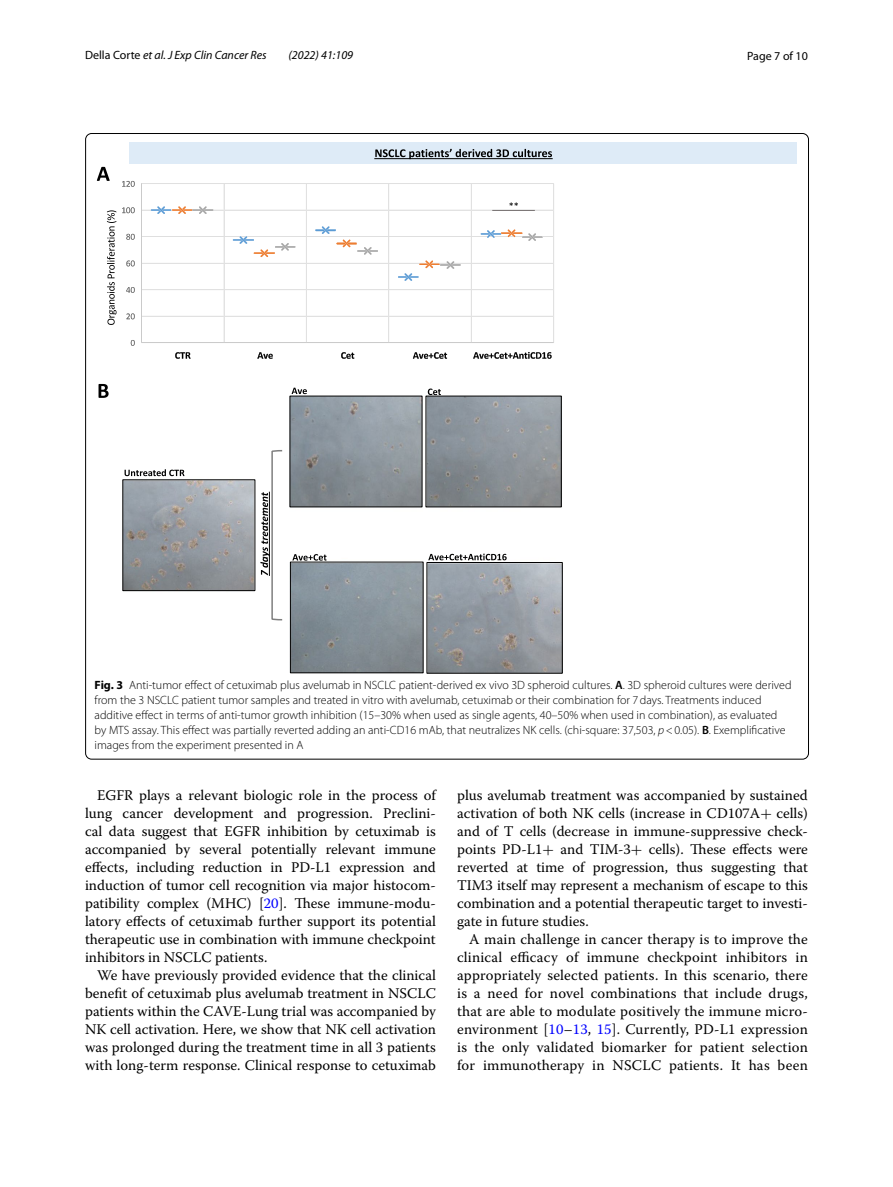
<style>
.page{position:relative;width:893px;height:1187px;background:#fff}
.page>*{position:absolute;margin:0;border:0;box-sizing:border-box;transform-origin:0 0}
.t1{font:14.7px/18px "Warnock Pro";color:#000;text-align:justify}
.t2{font:300 12px/15px "Myriad Pro";color:#000}
.t3{font:italic 12px "Myriad Pro";color:#000}
.t4{font:12px "Myriad Pro";color:#000}
.s1{font-style:normal}
.s2{font-weight:700}
.s3{font-weight:600}
.s4{font-style:italic}
.s5{color:#00f}
.s6{font-family:"MTSY"}
</style>
<div class="page">
<svg style="left:122px;top:395px;width:441px;height:278px"></svg>
<div style="left:130px;top:142px;width:667px;height:22px;background:#deebf7"></div>
<svg style="left:175px;top:352px;width:377px;height:7px"></svg>
<svg style="left:125px;top:469px;width:59px;height:7px"></svg>
<svg style="left:260px;top:449px;width:24px;height:172px"></svg>
<svg style="left:292px;top:387px;width:15px;height:7px"></svg>
<svg style="left:428px;top:388px;width:13px;height:7px"></svg>
<svg style="left:292px;top:554px;width:35px;height:6px"></svg>
<svg style="left:428px;top:553px;width:79px;height:7px"></svg>
<svg style="left:374px;top:149px;width:179px;height:10px"></svg>
<svg style="left:97px;top:167px;width:38px;height:179px"></svg>
<svg style="left:99px;top:384px;width:10px;height:14px"></svg>
<svg style="left:141px;top:183px;width:413px;height:160px"></svg>
<p class="t3" style="left:85px;top:48px;width:183px"><span class="s1">Della Corte</span> et al. J Exp Clin Cancer Res</p>
<p class="t3" style="left:288px;top:48px;width:66px">(2022) 41:109</p>
<p class="t4" style="left:747px;top:48px;width:62px">Page 7 of 10</p>
<p class="t2" style="left:95px;top:677px;width:698px"><span class="s2">Fig. 3</span> Anti-tumor effect of cetuximab plus avelumab in NSCLC patient-derived ex vivo 3D spheroid cultures. <span class="s3">A</span>. 3D spheroid cultures were derived from the 3 NSCLC patient tumor samples and treated in vitro with avelumab, cetuximab or their combination for 7days. Treatments induced additive effect in terms of anti-tumor growth inhibition (15–30% when used as single agents, 40–50% when used in combination), as evaluated by MTS assay. This effect was partially reverted adding an anti-CD16 mAb, that neutralizes NK cells. (chi-square: 37,503, <span class="s4">p</span>&lt;0.05). <span class="s3">B</span>. Exemplificative images from the experiment presented in A</p>
<p class="t1" style="left:85px;top:785px;width:352px;text-indent:12px">EGFR plays a relevant biologic role in the process of lung cancer development and progression. Preclini&shy;cal data suggest that EGFR inhibition by cetuximab is accompanied by several potentially relevant immune effects, including reduction in PD-L1 expression and induction of tumor cell recognition via major histocom&shy;patibility complex (MHC) [<span class="s5">20</span>]. These immune-modu&shy;latory effects of cetuximab further support its potential therapeutic use in combination with immune checkpoint inhibitors in NSCLC patients.</p>
<p class="t1" style="left:85px;top:965px;width:352px;text-indent:12px">We have previously provided evidence that the clinical benefit of cetuximab plus avelumab treatment in NSCLC patients within the CAVE-Lung trial was accompanied by NK cell activation. Here, we show that NK cell activation was prolonged during the treatment time in all 3 patients with long-term response. Clinical response to cetuximab</p>
<p class="t1" style="left:457px;top:785px;width:352px">plus avelumab treatment was accompanied by sustained activation of both NK cells (increase in CD107A<span class="s6">+</span> cells) and of T cells (decrease in immune-suppressive check&shy;points PD-L1<span class="s6">+</span> and TIM-3<span class="s6">+</span> cells). These effects were reverted at time of progression, thus suggesting that TIM3 itself may represent a mechanism of escape to this combination and a potential therapeutic target to investi&shy;gate in future studies.</p>
<p class="t1" style="left:457px;top:929px;width:352px;text-indent:12px">A main challenge in cancer therapy is to improve the clinical efficacy of immune checkpoint inhibitors in appropriately selected patients. In this scenario, there is a need for novel combinations that include drugs, that are able to modulate positively the immune micro&shy;environment [<span class="s5">10</span>–<span class="s5">13</span>, <span class="s5">15</span>]. Currently, PD-L1 expression is the only validated biomarker for patient selection for immunotherapy in NSCLC patients. It has been</p>
</div>
